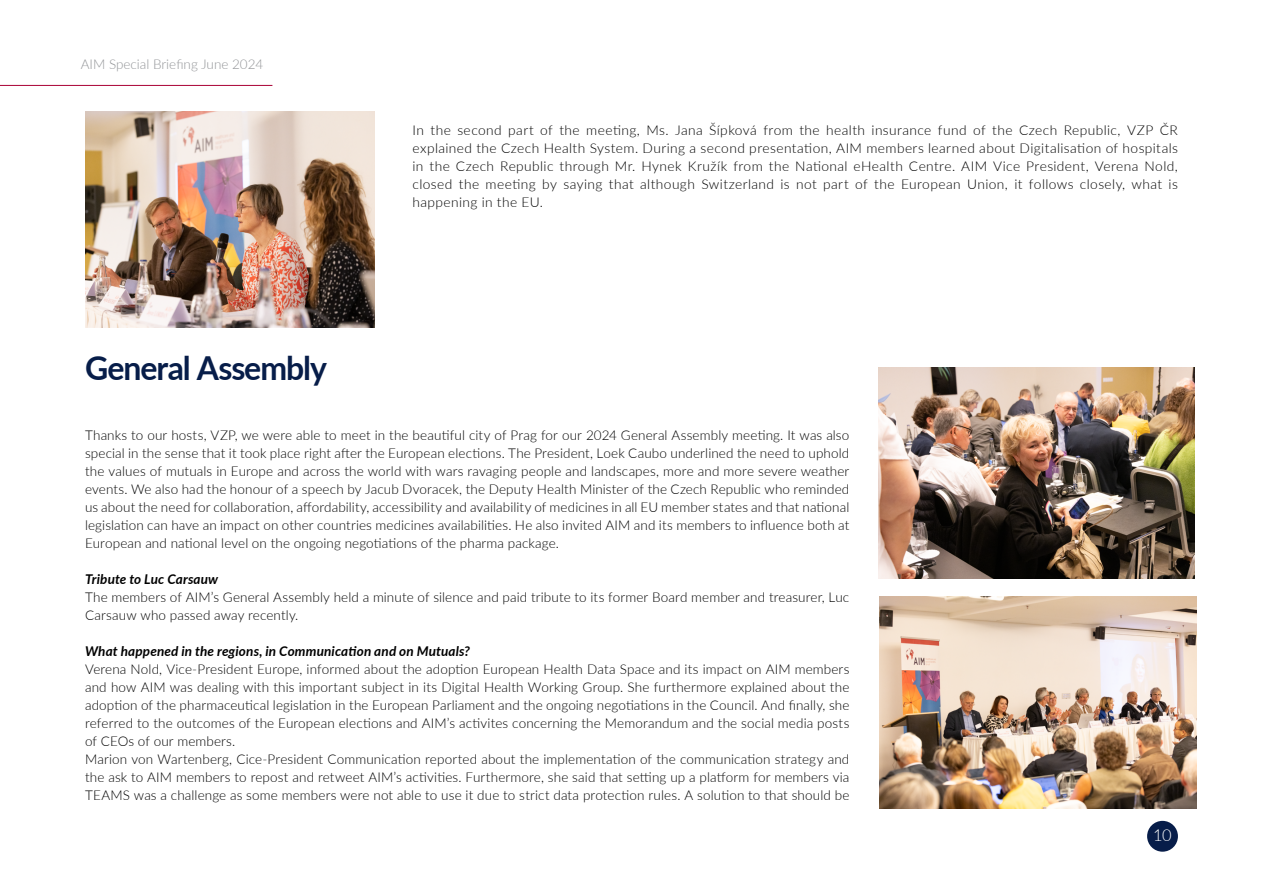
<style>
.page{position:relative;width:1263px;height:893px;background:#fff}
.page>*{position:absolute;margin:0;border:0;box-sizing:border-box;transform-origin:0 0}
.t1{font:700 33px "Lato";letter-spacing:-.03em;color:#071d49}
.t2{font:300 16.5px "Lato";color:#fff}
.t3{font:300 13.5px/18px "Lato";letter-spacing:.01em;color:#000;text-align:justify}
.t4{font:italic 700 13.5px "Lato";letter-spacing:.01em;color:#000}
.t5{font:300 13.5px "Lato";color:#939598}
</style>
<div class="page">
<div style="left:1147px;top:821px;width:31px;height:31px;background:#071d49;border-radius:50%"></div>
<hr style="left:0;top:85px;width:272px;height:1px;background:#a90034">
<img style="left:85px;top:111px;width:289px;height:217px">
<img style="left:879px;top:597px;width:317px;height:211px">
<img style="left:878px;top:367px;width:317px;height:211px">
<p class="t5" style="left:81px;top:55px;width:184px">AIM Special Briefing June 2024</p>
<h1 class="t1" style="left:85px;top:343px;width:244px">General Assembly</h1>
<p class="t3" style="left:412px;top:121px;width:767px">In the second part of the meeting, Ms. Jana Šípková from the health insurance fund of the Czech Republic, VZP ČR explained the Czech Health System. During a second presentation, AIM members learned about Digitalisation of hospitals in the Czech Republic through Mr. Hynek Kružík from the National eHealth Centre. AIM Vice President, Verena Nold, closed the meeting by saying that although Switzerland is not part of the European Union, it follows closely, what is happening in the EU.</p>
<p class="t3" style="left:85px;top:426px;width:766px">Thanks to our hosts, VZP, we were able to meet in the beautiful city of Prag for our 2024 General Assembly meeting. It was also special in the sense that it took place right after the European elections. The President, Loek Caubo underlined the need to uphold the values of mutuals in Europe and across the world with wars ravaging people and landscapes, more and more severe weather events. We also had the honour of a speech by Jacub Dvoracek, the Deputy Health Minister of the Czech Republic who reminded us about the need for collaboration, affordability, accessibility and availability of medicines in all EU member states and that national legislation can have an impact on other countries medicines availabilities. He also invited AIM and its members to influence both at European and national level on the ongoing negotiations of the pharma package.</p>
<p class="t4" style="left:85px;top:569px;width:135px">Tribute to Luc Carsauw</p>
<p class="t3" style="left:85px;top:588px;width:766px">The members of AIM’s General Assembly held a minute of silence and paid tribute to its former Board member and treasurer, Luc<br>Carsauw who passed away recently.</p>
<p class="t4" style="left:85px;top:641px;width:386px">What happened in the regions, in Communication and on Mutuals?</p>
<p class="t3" style="left:85px;top:660px;width:766px;text-align:left">Verena Nold, Vice-President Europe, informed about the adoption European Health Data Space and its impact on AIM members and how AIM was dealing with this important subject in its Digital Health Working Group. She furthermore explained about the adoption of the pharmaceutical legislation in the European Parliament and the ongoing negotiations in the Council. And finally, she referred to the outcomes of the European elections and AIM’s activites concerning the Memorandum and the social media posts of CEOs of our members.<br>Marion von Wartenberg, Cice-President Communication reported about the implementation of the communication strategy and the ask to AIM members to repost and retweet AIM’s activities. Furthermore, she said that setting up a platform for members via TEAMS was a challenge as some members were not able to use it due to strict data protection rules. A solution to that should be</p>
<p class="t2" style="left:1153px;top:824px;width:20px">10</p>
</div>
